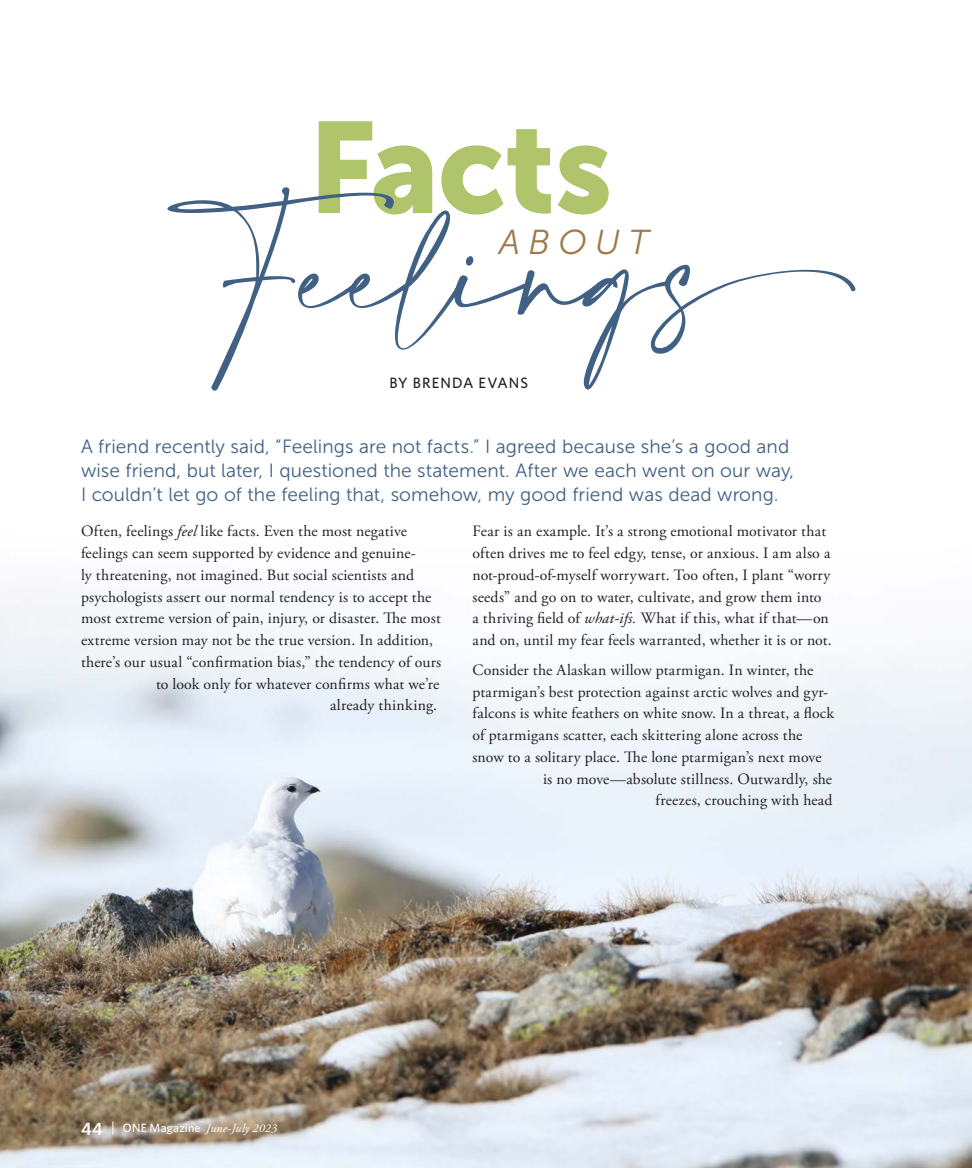
<style>
.page{position:relative;width:972px;height:1168px;background:#fff}
.page>*{position:absolute;margin:0;border:0;box-sizing:border-box;transform-origin:0 0}
.t1{font:128.25px "Museo Sans 900";letter-spacing:-.01em;color:#afc46b;scale:.95 1}
.t2{font:italic 34.5px "Museo Sans 300";letter-spacing:.24em;color:#9c7a4d}
.t3{font:19.2px/24px "Museo Sans 300";letter-spacing:.005em;color:#416184}
.t4{font:15.75px/21.8px "Adobe Garamond Pro";letter-spacing:.01em;color:#231f20}
.t5{font:500 15px "Whitney";letter-spacing:.07em;color:#231f20}
.t6{font:italic 12px "Adobe Garamond Pro";letter-spacing:.02em;color:#fff}
.s1{font-style:italic}
.s2{font-family:"Whitney";font-weight:600;font-style:normal;font-size:18px}
.s3{font-family:"Whitney";font-weight:500;font-style:normal;font-size:14.4px}
.s4{font-family:"Whitney";font-weight:500;font-style:normal}
</style>
<div class="page">
<img style="left:0;top:593px;width:972px;height:575px">
<svg style="left:167px;top:187px;width:689px;height:204px"></svg>
<h1 class="t1" style="left:308px;top:95px;width:321px">Facts</h1>
<h2 class="t2" style="left:499px;top:224px;width:151px">ABOUT</h2>
<p class="t5" style="left:389px;top:373px;width:140px">BY BRENDA EVANS</p>
<p class="t3" style="left:81px;top:434px;width:715px">A friend recently said, “Feelings are not facts.” I agreed because she’s a good and wise friend, but later, I questioned the statement. After we each went on our way,<br>I couldn’t let go of the feeling that, somehow, my good friend was dead wrong.</p>
<p class="t4" style="left:81px;top:521px;width:328px">Often, feelings <span class="s1">feel</span> like facts. Even the most negative</p>
<p class="t4" style="left:81px;top:543px;width:336px">feelings can seem supported by evidence and genuine-</p>
<p class="t4" style="left:81px;top:564px;width:335px">ly threatening, not imagined. But social scientists and</p>
<p class="t4" style="left:81px;top:586px;width:352px">psychologists assert our normal tendency is to accept the</p>
<p class="t4" style="left:81px;top:608px;width:361px">most extreme version of pain, injury, or disaster. The most</p>
<p class="t4" style="left:81px;top:630px;width:354px">extreme version may not be the true version. In addition,</p>
<p class="t4" style="left:81px;top:651px;width:362px">there’s our usual “confirmation bias,” the tendency of ours</p>
<p class="t4" style="left:156px;top:673px;width:285px">to look only for whatever confirms what we’re</p>
<p class="t4" style="left:330px;top:695px;width:109px">already thinking.</p>
<p class="t4" style="left:473px;top:521px;width:361px">Fear is an example. It’s a strong emotional motivator that often drives me to feel edgy, tense, or anxious. I am also a not-proud-of-myself worrywart. Too often, I plant “worry seeds” and go on to water, cultivate, and grow them into a thriving field of <span class="s1">what-ifs.</span> What if this, what if that—on and on, until my fear feels warranted, whether it is or not.</p>
<p class="t4" style="left:473px;top:660px;width:342px">Consider the Alaskan willow ptarmigan. In winter, the</p>
<p class="t4" style="left:473px;top:681px;width:357px">ptarmigan’s best protection against arctic wolves and gyr-</p>
<p class="t4" style="left:473px;top:703px;width:363px">falcons is white feathers on white snow. In a threat, a flock</p>
<p class="t4" style="left:473px;top:725px;width:331px">of ptarmigans scatter, each skittering alone across the</p>
<p class="t4" style="left:473px;top:747px;width:351px">snow to a solitary place. The lone ptarmigan’s next move</p>
<p class="t4" style="left:543px;top:768px;width:291px">is no move—absolute stillness. Outwardly, she</p>
<p class="t4" style="left:656px;top:790px;width:179px">freezes, crouching with head</p>
<p class="t6" style="left:81px;top:1121px;width:198px"><span class="s2">44</span> <span class="s3">|</span> <span class="s4">ONE Magazine</span> June-July 2023</p>
</div>
